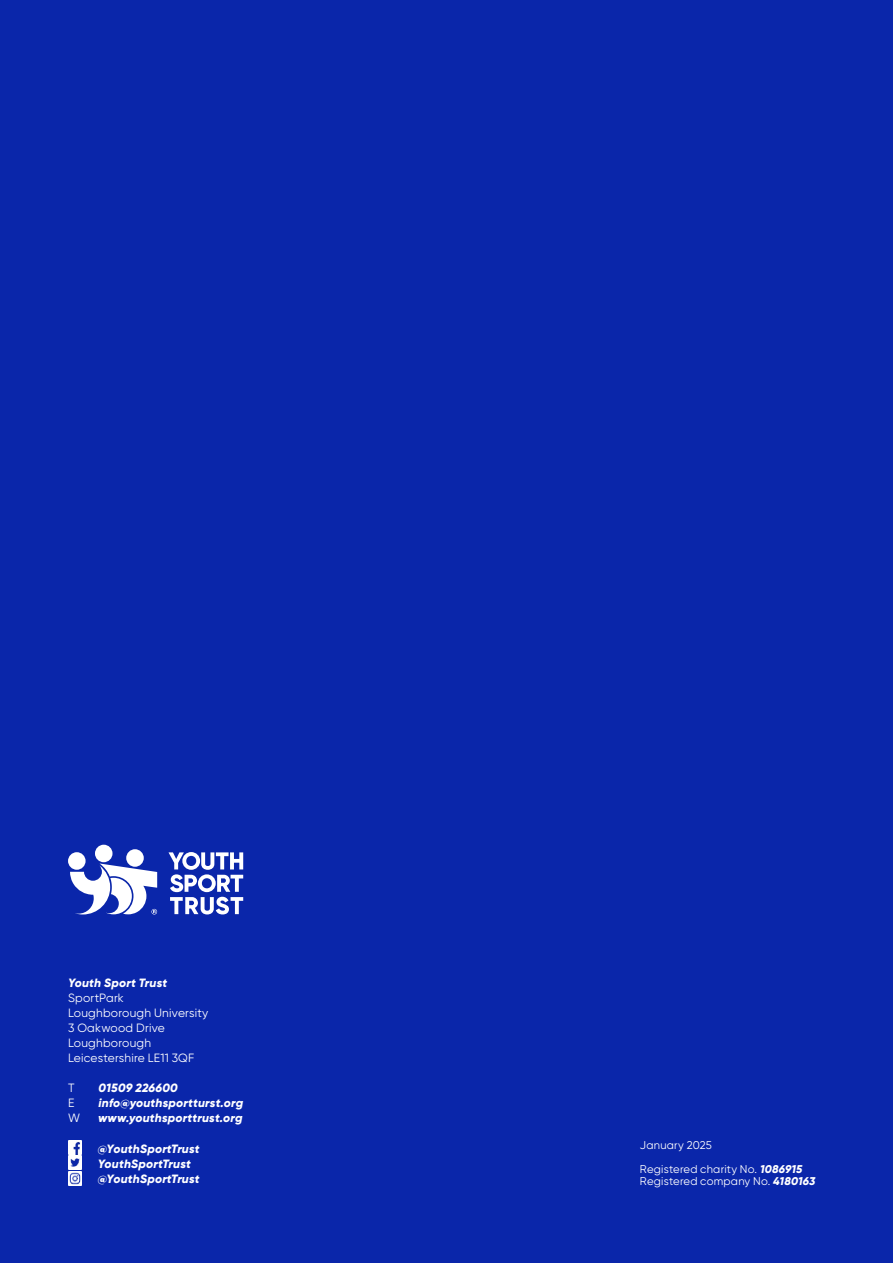
<style>
.page{position:relative;width:893px;height:1263px;background:#0a26aa}
.page>*{position:absolute;margin:0;border:0;box-sizing:border-box;transform-origin:0 0}
.Body___8_10_regular{font:italic 800 12px "Gilroy";letter-spacing:.02em;color:#fff}
.Body___8_10_regular-2{font:12px "Gilroy";letter-spacing:.02em;color:#fff}
.ToC_Section{font:11.25px "Gilroy";letter-spacing:.02em;color:#fff}
.s1{font-weight:800;font-style:italic}
</style>
<div class="page">
<img style="left:68px;top:1140px;width:14px;height:14px">
<img style="left:68px;top:1156px;width:14px;height:13px">
<img style="left:68px;top:1171px;width:14px;height:14px">
<svg style="left:169px;top:852px;width:74px;height:62px"></svg>
<div style="left:68px;top:852px;width:18px;height:18px;background:#fff;border-radius:50%"></div>
<div style="left:126px;top:849px;width:18px;height:18px;background:#fff;border-radius:50%"></div>
<div style="left:95px;top:845px;width:18px;height:17px;background:#fff;border-radius:50%"></div>
<svg style="left:70px;top:863px;width:87px;height:51px"></svg>
<p class="Body___8_10_regular" style="left:68px;top:975px;width:101px">Youth Sport Trust</p>
<p class="Body___8_10_regular-2" style="left:68px;top:990px;width:57px">SportPark</p>
<p class="Body___8_10_regular-2" style="left:68px;top:1005px;width:142px">Loughborough University</p>
<p class="Body___8_10_regular-2" style="left:68px;top:1020px;width:98px">3 Oakwood Drive</p>
<p class="Body___8_10_regular-2" style="left:68px;top:1035px;width:85px">Loughborough</p>
<p class="Body___8_10_regular-2" style="left:68px;top:1050px;width:128px">Leicestershire LE11 3QF</p>
<p class="Body___8_10_regular-2" style="left:68px;top:1080px;width:8px">T</p>
<p class="Body___8_10_regular" style="left:99px;top:1080px;width:81px">01509 226600</p>
<p class="Body___8_10_regular-2" style="left:68px;top:1095px;width:8px">E</p>
<p class="Body___8_10_regular" style="left:98px;top:1095px;width:146px">info@youthsportturst.org</p>
<p class="Body___8_10_regular-2" style="left:68px;top:1110px;width:13px">W</p>
<p class="Body___8_10_regular" style="left:98px;top:1110px;width:146px">www.youthsporttrust.org</p>
<p class="Body___8_10_regular" style="left:98px;top:1142px;width:103px">@YouthSportTrust</p>
<p class="Body___8_10_regular" style="left:98px;top:1157px;width:95px">YouthSportTrust</p>
<p class="Body___8_10_regular" style="left:98px;top:1172px;width:103px">@YouthSportTrust</p>
<p class="ToC_Section" style="left:640px;top:1138px;width:73px">January 2025</p>
<p class="ToC_Section" style="left:640px;top:1162px;width:164px">Registered charity No. <span class="s1">1086915</span></p>
<p class="ToC_Section" style="left:640px;top:1174px;width:177px">Registered company No. <span class="s1">4180163</span></p>
</div>
